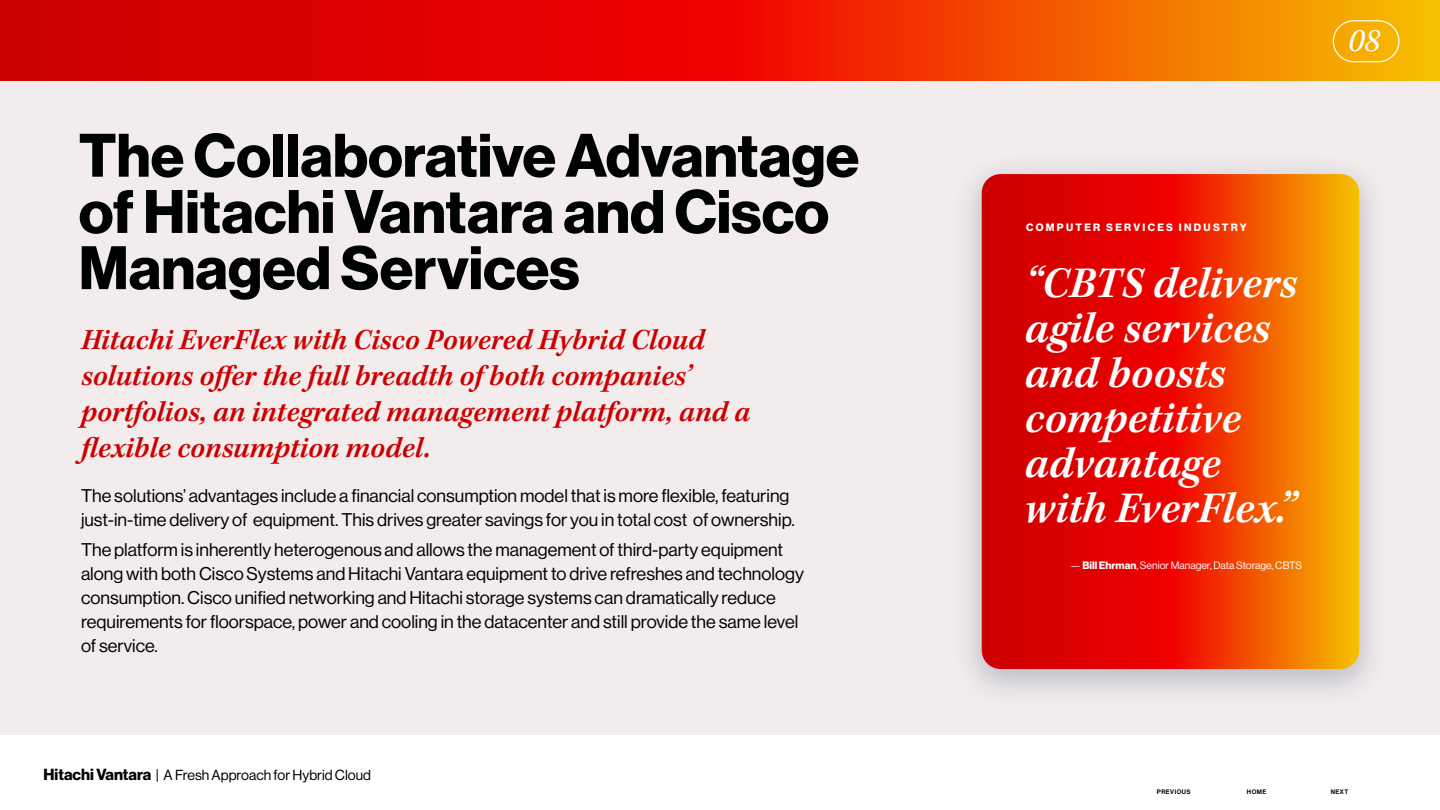
<style>
.page{position:relative;width:1440px;height:810px;background:#fff}
.page>*{position:absolute;margin:0;border:0;box-sizing:border-box;transform-origin:0 0}
.t1{font:60px/56.2px "N Haas Grotesk DS Pro 75 Bd";color:#000101}
.t2{font:italic 600 45px/45px "Kepler Std";color:#fff}
.t3{font:italic 33.75px "Kepler Std";color:#fff}
.t4{font:italic 600 30px/36px "Kepler Std";color:#c00}
.t5{font:18px/24px "N Haas Grotesk DS Pro 55 Rg";color:#000101}
.t6{font:14.25px "N Haas Grotesk DS Pro 55 Rg";color:#000101}
.t7{font:10.5px "N Haas Grotesk DS Pro 55 Rg";color:#fff}
.t8{font:10.5px "N Haas Grotesk DS Pro 75 Bd";letter-spacing:.215em;color:#fff}
.t9{font:6.38px "N Haas Grotesk DS Pro 65 Md";letter-spacing:.065em;color:#000}
.s1{font-family:"N Haas Grotesk DS Pro 75 Bd";font-size:15.75px}
.s2{font-family:"N Haas Grotesk DS Pro 75 Bd"}
</style>
<div class="page">
<svg style="left:0;top:0;width:1440px;height:81px;background:#e82f00"></svg>
<div style="left:0;top:81px;width:1440px;height:654px;background:#f2ecec"></div>
<div style="left:1333px;top:20px;width:67px;height:42px;border:1px solid #fff;border-radius:20px"></div>
<div style="left:951px;top:152px;width:439px;height:557px;background:#0e2b5d;opacity:.24"></div>
<svg style="left:982px;top:174px;width:377px;height:495px;background:#e82f00"></svg>
<h1 class="t1" style="left:79px;top:128px;width:782px">The Collaborative Advantage of Hitachi Vantara and Cisco<br>Managed Services</h1>
<h3 class="t4" style="left:81px;top:323px;width:671px">Hitachi EverFlex with Cisco Powered Hybrid Cloud solutions offer the full breadth of both companies’ portfolios, an integrated management platform, and a flexible consumption model.</h3>
<p class="t5" style="left:81px;top:484px;width:715px">The solutions’ advantages include a financial consumption model that is more flexible, featuring just-in-time delivery of equipment. This drives greater savings for you in total cost of ownership.</p>
<p class="t5" style="left:81px;top:538px;width:724px">The platform is inherently heterogenous and allows the management of third-party equipment along with both Cisco Systems and Hitachi Vantara equipment to drive refreshes and technology consumption. Cisco unified networking and Hitachi storage systems can dramatically reduce requirements for floorspace, power and cooling in the datacenter and still provide the same level of service.</p>
<p class="t6" style="left:44px;top:767px;width:329px"><span class="s1">Hitachi Vantara</span> | A Fresh Approach for Hybrid Cloud</p>
<h3 class="t3" style="left:1348px;top:21px;width:33px">08</h3>
<p class="t8" style="left:1026px;top:221px;width:222px">COMPUTER SERVICES INDUSTRY</p>
<h2 class="t2" style="left:1024px;top:262px;width:274px">“CBTS delivers agile services and boosts competitive advantage with EverFlex.”</h2>
<p class="t7" style="left:1070px;top:560px;width:233px">— <span class="s2">Bill Ehrman</span>, Senior Manager, Data Storage, CBTS</p>
<p class="t9" style="left:1157px;top:788px;width:35px">PREVIOUS</p>
<p class="t9" style="left:1247px;top:788px;width:21px">HOME</p>
<p class="t9" style="left:1331px;top:788px;width:19px">NEXT</p>
</div>
